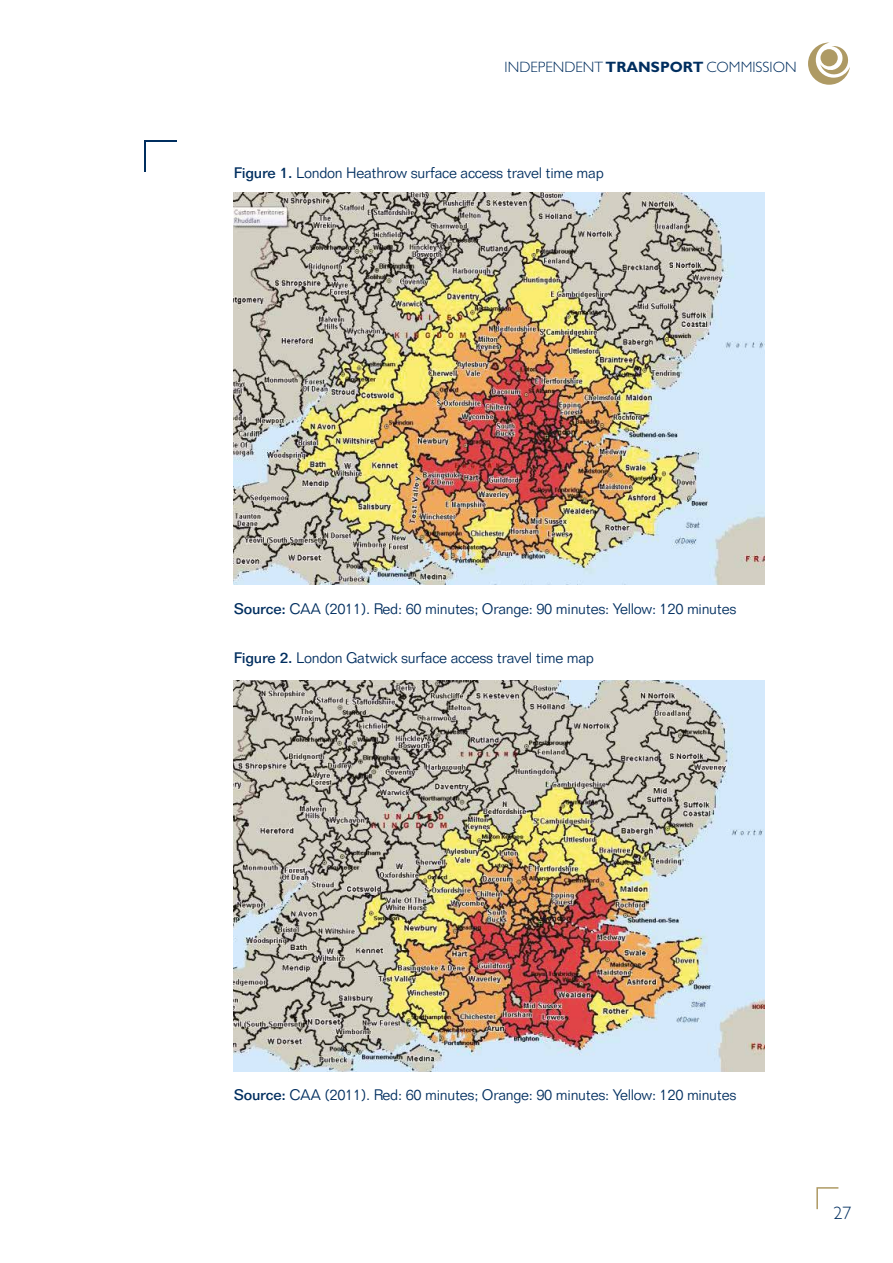
<style>
.page{position:relative;width:893px;height:1263px;background:#fff}
.page>*{position:absolute;margin:0;border:0;box-sizing:border-box;transform-origin:0 0}
.t1{font:300 18px "Gill Sans";color:#002e5f}
.t2{font:300 15px "Folio BT";letter-spacing:-.02em;color:#002e5f}
.t3{font:300 15px "Gill Sans";color:#002e5f}
.s1{font-family:"MT Gill Sans";font-weight:700}
.s2{font-weight:500}
</style>
<div class="page">
<svg style="left:808px;top:43px;width:42px;height:42px"></svg>
<div style="left:820px;top:49px;width:18px;height:17px;background:#ae9a64;border-radius:50%"></div>
<svg style="left:816px;top:1187px;width:23px;height:23px"></svg>
<hr style="left:145px;top:140px;width:31px;height:1px;background:#002e5f">
<hr style="left:145px;top:140px;width:1px;height:32px;background:#002e5f">
<img style="left:234px;top:193px;width:531px;height:391px">
<img style="left:234px;top:681px;width:531px;height:391px">
<p class="t3" style="left:505px;top:58px;width:293px">INDEPENDENT <span class="s1">TRANSPORT</span> COMMISSION</p>
<p class="t2" style="left:234px;top:163px;width:371px"><span class="s2">Figure 1.</span> London Heathrow surface access travel time map</p>
<p class="t2" style="left:234px;top:600px;width:504px"><span class="s2">Source:</span> CAA (2011). Red: 60 minutes; Orange: 90 minutes: Yellow: 120 minutes</p>
<p class="t2" style="left:234px;top:649px;width:362px"><span class="s2">Figure 2.</span> London Gatwick surface access travel time map</p>
<p class="t2" style="left:234px;top:1085px;width:504px"><span class="s2">Source:</span> CAA (2011). Red: 60 minutes; Orange: 90 minutes: Yellow: 120 minutes</p>
<p class="t1" style="left:833px;top:1203px;width:19px">27</p>
</div>
